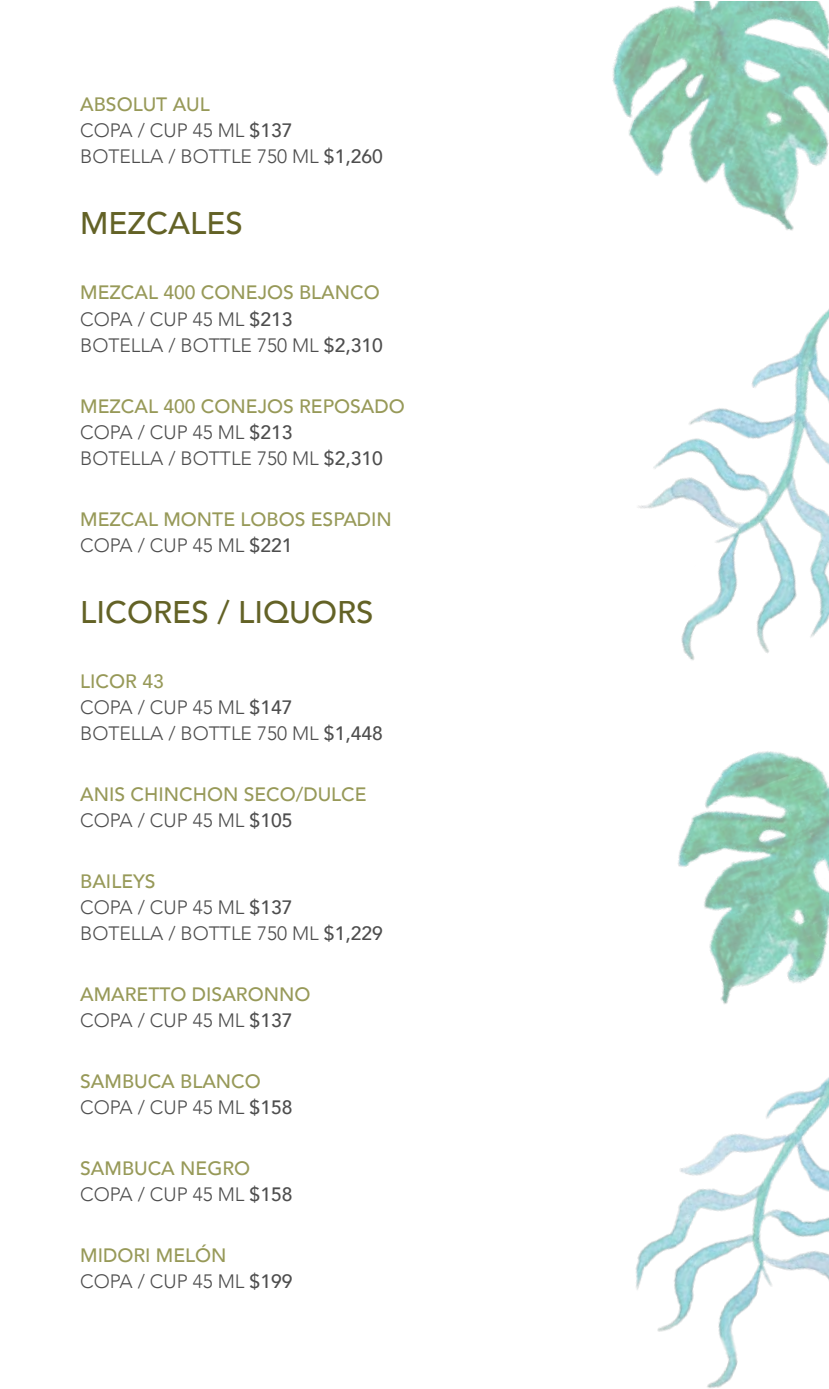
<style>
.page{position:relative;width:829px;height:1389px;background:#fff}
.page>*{position:absolute;margin:0;border:0;box-sizing:border-box;transform-origin:0 0}
.t1{font:500 31.15px "Avenir";color:#636226}
.t2{font:300 19.25px/26.2px "Avenir";color:rgb(1 1 1/.7)}
.t3{font:500 19.25px/26.2px "Avenir";color:#979958}
.s1{font-weight:500;color:#979958}
.s2{font-weight:500}
.s3{font-weight:300;color:rgb(1 1 1/.7)}
.s4{color:rgb(1 1 1/.7)}
</style>
<div class="page">
<img style="left:612px;top:2px;width:216px;height:203px">
<img style="left:678px;top:751px;width:150px;height:183px">
<img style="left:638px;top:205px;width:190px;height:455px">
<img style="left:635px;top:934px;width:193px;height:454px">
<p class="t2" style="left:80px;top:91px;width:304px"><span class="s1">ABSOLUT AUL<br></span>COPA / CUP 45 ML <span class="s2">$137<br></span>BOTELLA / BOTTLE 750 ML <span class="s2">$1,260</span></p>
<h1 class="t1" style="left:80px;top:196px;width:164px">MEZCALES</h1>
<p class="t2" style="left:80px;top:280px;width:304px"><span class="s1">MEZCAL 400 CONEJOS BLANCO<br></span>COPA / CUP 45 ML <span class="s2">$213<br></span>BOTELLA / BOTTLE 750 ML <span class="s2">$2,310</span></p>
<p class="t2" style="left:80px;top:393px;width:326px"><span class="s1">MEZCAL 400 CONEJOS REPOSADO<br></span>COPA / CUP 45 ML <span class="s2">$213<br></span>BOTELLA / BOTTLE 750 ML <span class="s2">$2,310</span></p>
<p class="t3" style="left:80px;top:505px;width:313px">MEZCAL MONTE LOBOS ESPADIN<br><span class="s3">COPA / CUP 45 ML</span> <span class="s4">$221</span></p>
<h1 class="t1" style="left:80px;top:585px;width:295px">LICORES / LIQUORS</h1>
<p class="t2" style="left:80px;top:668px;width:304px"><span class="s1">LICOR 43<br></span>COPA / CUP 45 ML <span class="s2">$147<br></span>BOTELLA / BOTTLE 750 ML <span class="s2">$1,448</span></p>
<p class="t3" style="left:80px;top:780px;width:288px">ANIS CHINCHON SECO/DULCE<br><span class="s3">COPA / CUP 45 ML</span> <span class="s4">$105</span></p>
<p class="t2" style="left:80px;top:868px;width:304px"><span class="s1">BAILEYS<br></span>COPA / CUP 45 ML <span class="s2">$137<br></span>BOTELLA / BOTTLE 750 ML <span class="s2">$1,229</span></p>
<p class="t3" style="left:80px;top:980px;width:232px">AMARETTO DISARONNO<br><span class="s3">COPA / CUP 45 ML</span> <span class="s4">$137</span></p>
<p class="t3" style="left:80px;top:1067px;width:214px">SAMBUCA BLANCO<br><span class="s3">COPA / CUP 45 ML</span> <span class="s4">$158</span></p>
<p class="t3" style="left:80px;top:1154px;width:214px">SAMBUCA NEGRO<br><span class="s3">COPA / CUP 45 ML</span> <span class="s4">$158</span></p>
<p class="t2" style="left:80px;top:1242px;width:214px"><span class="s1">MIDORI MELÓN<br></span>COPA / CUP 45 ML <span class="s2">$199</span></p>
</div>
